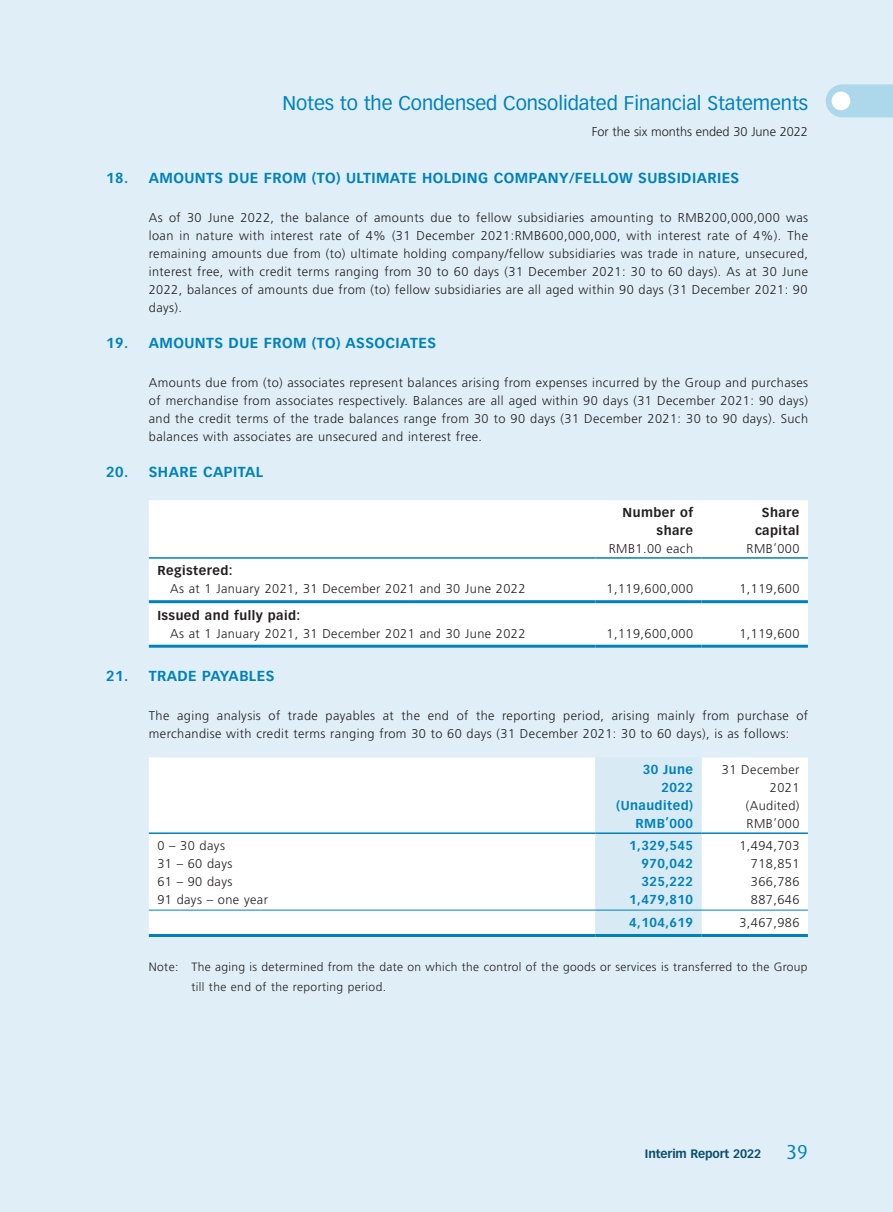
<style>
.page{position:relative;width:893px;height:1212px;background:#e0eff7}
.page>*{position:absolute;margin:0;border:0;box-sizing:border-box;transform-origin:0 0}
.t1{font:19.5px "Vectora LT Std";letter-spacing:-.005em;color:#0081bb}
.Heading_1{font:700 14.25px "Vectora LT Std";letter-spacing:.03em;color:#0081bb}
.Body_Text{font:300 12.75px/18px "Frutiger LT Std";letter-spacing:.035em;color:#231f20;text-align:justify}
.Body_Text-2{font:700 12.75px "Vectora LT Std";letter-spacing:.035em;color:#0081bb}
.Body_Text-3{font:700 12.75px "Vectora LT Std";letter-spacing:.035em;color:#231f20}
.Body_Text-4{font:300 12.75px "Frutiger LT Std";letter-spacing:-.005em;color:#231f20}
.Notes{font:300 12px/19.5px "Frutiger LT Std";letter-spacing:.03em;color:#231f20}
.t2{font:700 12px "Vectora LT Std";letter-spacing:-.01em;color:#094c6c}
.s1{font-family:"Dax";font-weight:400;font-size:20.25px;color:#0081bb}
</style>
<div class="page">
<div style="left:842px;top:84px;width:51px;height:33px;background:#add8eb"></div>
<div style="left:832px;top:92px;width:18px;height:18px;background:#fff;border-radius:50%"></div>
<div style="left:149px;top:500px;width:659px;height:145px;background:#fff"></div>
<hr style="left:149px;top:557px;width:446px;height:2px;background:#0081bb">
<hr style="left:595px;top:557px;width:107px;height:2px;background:#0081bb">
<hr style="left:702px;top:557px;width:106px;height:2px;background:#0081bb">
<hr style="left:149px;top:600px;width:446px;height:3px;background:#0081bb">
<hr style="left:595px;top:600px;width:107px;height:3px;background:#0081bb">
<hr style="left:702px;top:600px;width:106px;height:3px;background:#0081bb">
<hr style="left:149px;top:645px;width:446px;height:3px;background:#0081bb">
<hr style="left:595px;top:645px;width:107px;height:3px;background:#0081bb">
<hr style="left:702px;top:645px;width:106px;height:3px;background:#0081bb">
<div style="left:149px;top:757px;width:659px;height:177px;background:#fff"></div>
<svg style="left:595px;top:757px;width:107px;height:177px"></svg>
<hr style="left:149px;top:832px;width:446px;height:2px;background:#0081bb">
<hr style="left:595px;top:832px;width:107px;height:2px;background:#0081bb">
<hr style="left:702px;top:832px;width:106px;height:2px;background:#0081bb">
<hr style="left:149px;top:910px;width:446px;height:1px;background:#0081bb">
<hr style="left:595px;top:910px;width:107px;height:1px;background:#0081bb">
<hr style="left:702px;top:910px;width:106px;height:1px;background:#0081bb">
<hr style="left:149px;top:934px;width:446px;height:3px;background:#0081bb">
<hr style="left:595px;top:934px;width:107px;height:3px;background:#0081bb">
<hr style="left:702px;top:934px;width:106px;height:3px;background:#0081bb">
<h1 class="t1" style="left:282px;top:91px;width:527px">Notes to the Condensed Consolidated Financial Statements</h1>
<p class="Body_Text-4" style="left:592px;top:125px;width:218px">For the six months ended 30 June 2022</p>
<p class="Heading_1" style="left:106px;top:169px;width:634px">18. AMOUNTS DUE FROM (TO) ULTIMATE HOLDING COMPANY/FELLOW SUBSIDIARIES</p>
<p class="Body_Text" style="left:149px;top:209px;width:661px">As of 30 June 2022, the balance of amounts due to fellow subsidiaries amounting to RMB200,000,000 was loan in nature with interest rate of 4% (31 December 2021:RMB600,000,000, with interest rate of 4%). The remaining amounts due from (to) ultimate holding company/fellow subsidiaries was trade in nature, unsecured, interest free, with credit terms ranging from 30 to 60 days (31 December 2021: 30 to 60 days). As at 30 June 2022, balances of amounts due from (to) fellow subsidiaries are all aged within 90 days (31 December 2021: 90 days).</p>
<p class="Heading_1" style="left:106px;top:334px;width:331px">19. AMOUNTS DUE FROM (TO) ASSOCIATES</p>
<p class="Body_Text" style="left:149px;top:374px;width:661px">Amounts due from (to) associates represent balances arising from expenses incurred by the Group and purchases of merchandise from associates respectively. Balances are all aged within 90 days (31 December 2021: 90 days) and the credit terms of the trade balances range from 30 to 90 days (31 December 2021: 30 to 90 days). Such balances with associates are unsecured and interest free.</p>
<p class="Heading_1" style="left:106px;top:463px;width:159px">20. SHARE CAPITAL</p>
<p class="Body_Text-3" style="left:623px;top:504px;width:72px">Number of</p>
<p class="Body_Text-3" style="left:657px;top:522px;width:38px">share</p>
<p class="Body_Text-3" style="left:762px;top:504px;width:39px">Share</p>
<p class="Body_Text-3" style="left:755px;top:522px;width:46px">capital</p>
<p class="Body_Text" style="left:609px;top:539px;width:86px">RMB1.00 each</p>
<p class="Body_Text" style="left:747px;top:539px;width:54px">RMB’000</p>
<p class="Body_Text-3" style="left:157px;top:563px;width:77px">Registered:</p>
<p class="Body_Text" style="left:170px;top:580px;width:357px">As at 1 January 2021, 31 December 2021 and 30 June 2022</p>
<p class="Body_Text" style="left:607px;top:580px;width:88px">1,119,600,000</p>
<p class="Body_Text" style="left:739px;top:580px;width:62px">1,119,600</p>
<p class="Body_Text-3" style="left:157px;top:607px;width:144px">Issued and fully paid:</p>
<p class="Body_Text" style="left:170px;top:624px;width:357px">As at 1 January 2021, 31 December 2021 and 30 June 2022</p>
<p class="Body_Text" style="left:607px;top:624px;width:88px">1,119,600,000</p>
<p class="Body_Text" style="left:739px;top:624px;width:62px">1,119,600</p>
<p class="Heading_1" style="left:106px;top:667px;width:170px">21. TRADE PAYABLES</p>
<p class="Body_Text" style="left:149px;top:707px;width:661px">The aging analysis of trade payables at the end of the reporting period, arising mainly from purchase of merchandise with credit terms ranging from 30 to 60 days (31 December 2021: 30 to 60 days), is as follows:</p>
<p class="Body_Text-2" style="left:643px;top:762px;width:52px">30 June</p>
<p class="Body_Text" style="left:722px;top:761px;width:79px">31 December</p>
<p class="Body_Text-2" style="left:662px;top:780px;width:33px">2022</p>
<p class="Body_Text" style="left:770px;top:779px;width:31px">2021</p>
<p class="Body_Text-2" style="left:616px;top:798px;width:78px">(Unaudited)</p>
<p class="Body_Text" style="left:746px;top:797px;width:55px">(Audited)</p>
<p class="Body_Text-2" style="left:635px;top:816px;width:59px">RMB’000</p>
<p class="Body_Text" style="left:747px;top:815px;width:54px">RMB’000</p>
<p class="Body_Text" style="left:157px;top:837px;width:69px">0 – 30 days</p>
<p class="Body_Text-2" style="left:629px;top:838px;width:65px">1,329,545</p>
<p class="Body_Text" style="left:739px;top:837px;width:62px">1,494,703</p>
<p class="Body_Text" style="left:157px;top:855px;width:77px">31 – 60 days</p>
<p class="Body_Text-2" style="left:641px;top:856px;width:53px">970,042</p>
<p class="Body_Text" style="left:751px;top:855px;width:50px">718,851</p>
<p class="Body_Text" style="left:157px;top:873px;width:77px">61 – 90 days</p>
<p class="Body_Text-2" style="left:641px;top:874px;width:53px">325,222</p>
<p class="Body_Text" style="left:751px;top:873px;width:50px">366,786</p>
<p class="Body_Text" style="left:157px;top:891px;width:112px">91 days – one year</p>
<p class="Body_Text-2" style="left:629px;top:892px;width:65px">1,479,810</p>
<p class="Body_Text" style="left:751px;top:891px;width:50px">887,646</p>
<p class="Body_Text-2" style="left:629px;top:915px;width:65px">4,104,619</p>
<p class="Body_Text" style="left:739px;top:914px;width:62px">3,467,986</p>
<p class="Notes" style="left:191px;top:958px;width:618px;text-indent:-43px">Note: The aging is determined from the date on which the control of the goods or services is transferred to the Group till the end of the reporting period.</p>
<p class="t2" style="left:645px;top:1147px;width:164px">Interim Report 2022 <span class="s1">39</span></p>
</div>
